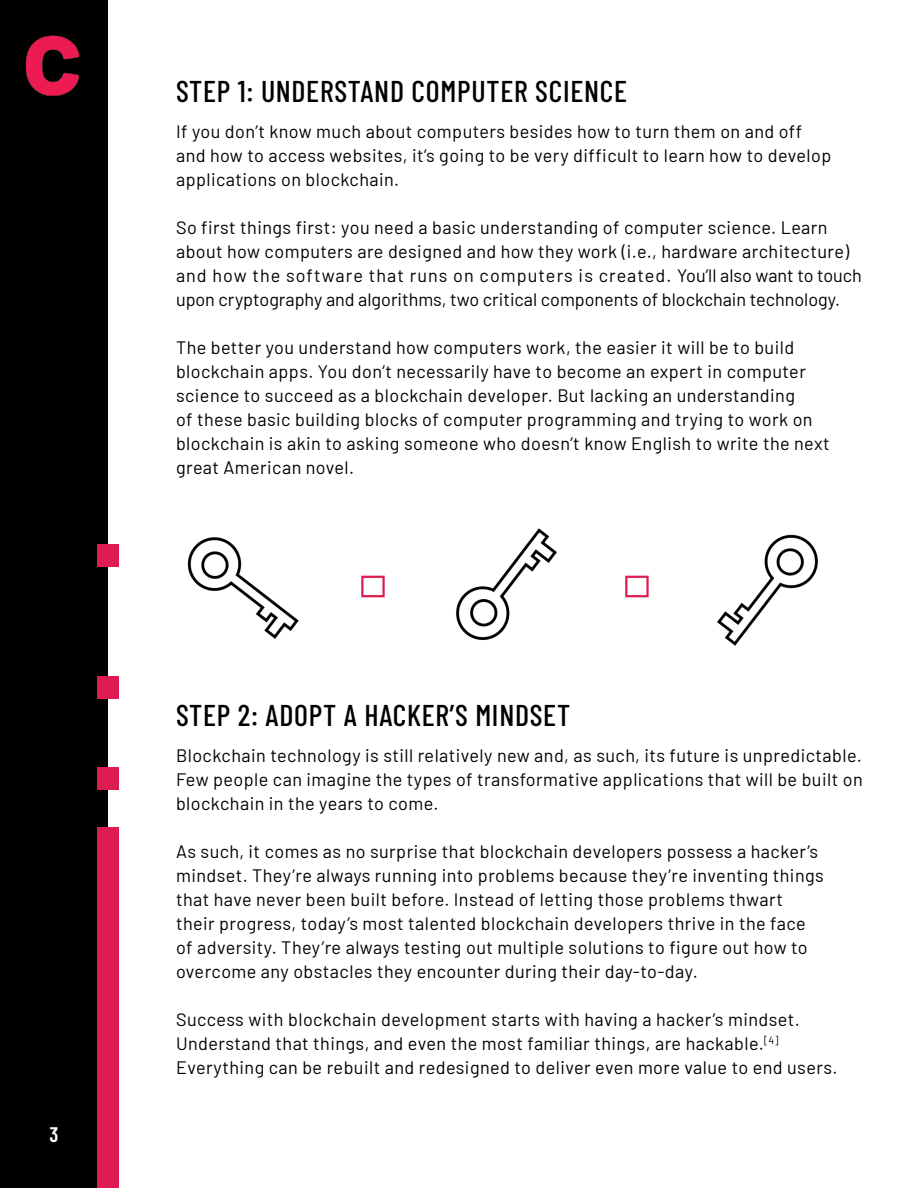
<style>
.page{position:relative;width:918px;height:1188px;background:#fff}
.page>*{position:absolute;margin:0;border:0;box-sizing:border-box;transform-origin:0 0}
.t1{font:500 30px "Barlow Condensed";letter-spacing:.025em;color:#000}
.t2{font:600 21px "Barlow Condensed";color:#fff}
.t3{font:18px/24px "Barlow";letter-spacing:.025em;color:#000}
</style>
<div class="page">
<div style="left:0;top:0;width:108px;height:1188px;background:#000"></div>
<img style="left:26px;top:35px;width:53px;height:61px">
<div style="left:97px;top:827px;width:22px;height:361px;background:#df1c52"></div>
<div style="left:97px;top:767px;width:22px;height:22px;background:#df1c52"></div>
<div style="left:97px;top:676px;width:22px;height:23px;background:#df1c52"></div>
<div style="left:97px;top:544px;width:22px;height:23px;background:#df1c52"></div>
<img style="left:187px;top:537px;width:112px;height:102px">
<img style="left:456px;top:528px;width:101px;height:112px">
<img style="left:717px;top:534px;width:101px;height:112px">
<div style="left:361px;top:576px;width:24px;height:21px;border:2px solid #df1c52"></div>
<div style="left:625px;top:576px;width:24px;height:21px;border:2px solid #df1c52"></div>
<p class="t2" style="left:50px;top:1119px;width:10px">3</p>
<h1 class="t1" style="left:176px;top:70px;width:453px">STEP 1: UNDERSTAND COMPUTER SCIENCE</h1>
<p class="t3" style="left:176px;top:118px;width:657px">If you don’t know much about computers besides how to turn them on and off and how to access websites, it’s going to be very difficult to learn how to develop applications on blockchain.</p>
<p class="t3" style="left:176px;top:214px;width:687px">So first things first: you need a basic understanding of computer science. Learn about how computers are designed and how they work (i.e., hardware architecture) and how the software that runs on computers is created. You’ll also want to touch upon cryptography and algorithms, two critical components of blockchain technology.</p>
<p class="t3" style="left:176px;top:334px;width:655px">The better you understand how computers work, the easier it will be to build blockchain apps. You don’t necessarily have to become an expert in computer science to succeed as a blockchain developer. But lacking an understanding<br>of these basic building blocks of computer programming and trying to work on blockchain is akin to asking someone who doesn’t know English to write the next great American novel.</p>
<h1 class="t1" style="left:176px;top:693px;width:396px">STEP 2: ADOPT A HACKER’S MINDSET</h1>
<p class="t3" style="left:176px;top:742px;width:688px;text-align:justify">Blockchain technology is still relatively new and, as such, its future is unpredictable.<br>Few people can imagine the types of transformative applications that will be built on blockchain in the years to come.</p>
<p class="t3" style="left:176px;top:838px;width:649px">As such, it comes as no surprise that blockchain developers possess a hacker’s mindset. They’re always running into problems because they’re inventing things that have never been built before. Instead of letting those problems thwart their progress, today’s most talented blockchain developers thrive in the face of adversity. They’re always testing out multiple solutions to figure out how to overcome any obstacles they encounter during their day-to-day.</p>
<p class="t3" style="left:176px;top:1006px;width:663px">Success with blockchain development starts with having a hacker’s mindset.<br>Understand that things, and even the most familiar things, are hackable.<sup>[4]<br></sup>Everything can be rebuilt and redesigned to deliver even more value to end users.</p>
</div>
